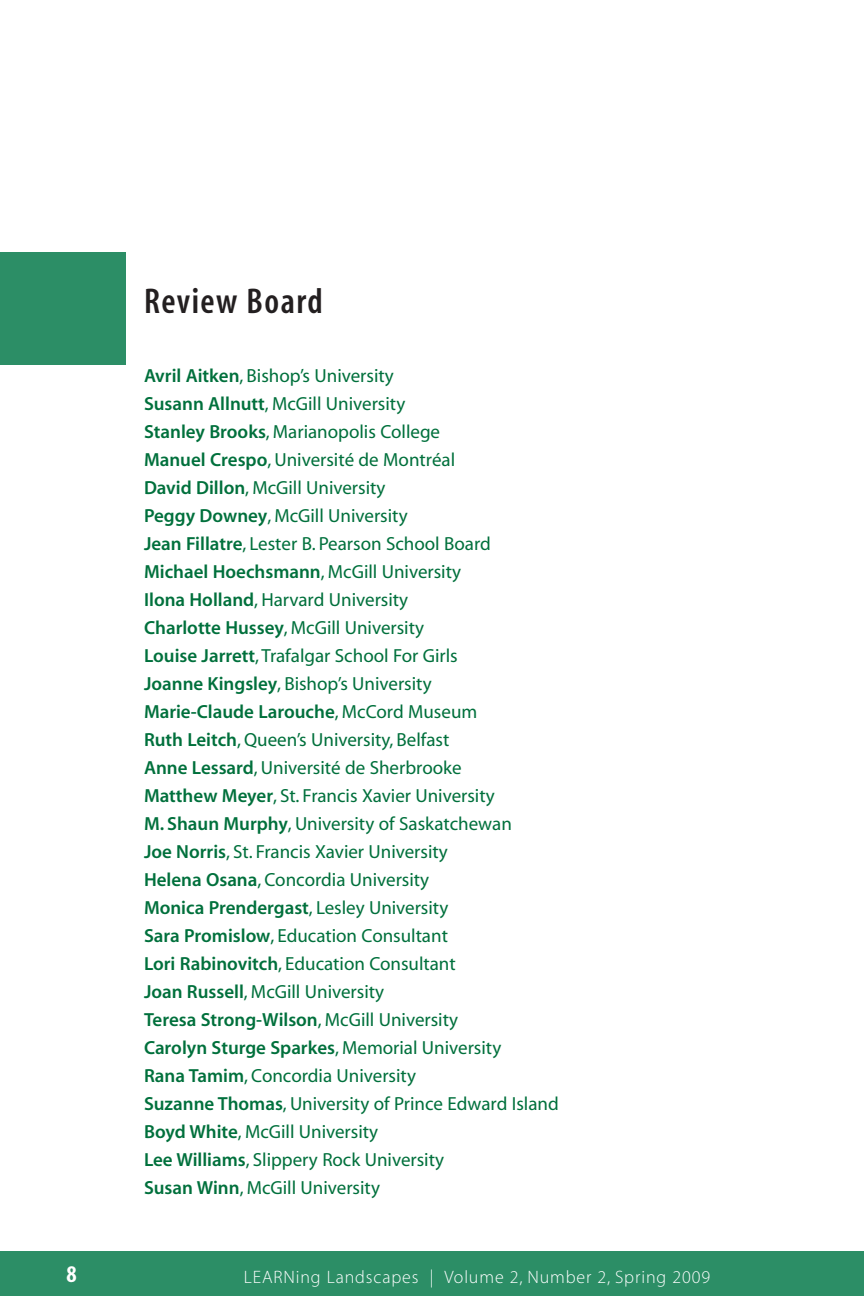
<style>
.page{position:relative;width:864px;height:1296px;background:#fff}
.page>*{position:absolute;margin:0;border:0;box-sizing:border-box;transform-origin:0 0}
.t1{font:36px "Myriad MM 565 300";letter-spacing:.04em;color:#231f20}
.t2{font:24px "Myriad MM 700 300";color:#fff}
.t3{font:19px/28px "Myriad MM 406 600";color:#00703c}
.t4{font:19px/28px "Myriad MM 565 600";color:#00703c}
.t5{font:18px "Myriad MM 215 600";letter-spacing:.05em;color:#fff}
.s1{font-family:"Myriad MM 565 600"}
.s2{font-family:"Myriad MM 406 600"}
</style>
<div class="page">
<div style="left:0;top:1251px;width:864px;height:45px;background:#2c8e66"></div>
<div style="left:0;top:252px;width:126px;height:112px;background:#2c8e66"></div>
<h1 class="t1" style="left:144px;top:287px;width:180px">Review Board</h1>
<p class="t3" style="left:144px;top:363px;width:349px"><span class="s1">Avril Aitken</span>, Bishop’s University<br><span class="s1">Susann Allnutt</span>, McGill University<br><span class="s1">Stanley Brooks</span>, Marianopolis College <span class="s1">Manuel Crespo</span>, Université de Montréal <span class="s1">David Dillon</span>, McGill University<br><span class="s1">Peggy Downey</span>, McGill University<br><span class="s1">Jean Fillatre</span>, Lester B. Pearson School Board</p>
<p class="t4" style="left:144px;top:560px;width:319px">Michael Hoechsmann<span class="s2">, McGill University</span></p>
<p class="t3" style="left:144px;top:587px;width:315px"><span class="s1">Ilona Holland</span>, Harvard University <span class="s1">Charlotte Hussey</span>, McGill University <span class="s1">Louise Jarrett</span>, Trafalgar School For Girls <span class="s1">Joanne Kingsley</span>, Bishop’s University</p>
<p class="t4" style="left:144px;top:700px;width:335px">Marie-Claude Larouche<span class="s2">, McCord Museum</span></p>
<p class="t3" style="left:144px;top:727px;width:369px"><span class="s1">Ruth Leitch</span>, Queen’s University, Belfast<br><span class="s1">Anne Lessard</span>, Université de Sherbrooke <span class="s1">Matthew Meyer</span>, St. Francis Xavier University <span class="s1">M. Shaun Murphy</span>, University of Saskatchewan <span class="s1">Joe Norris</span>, St. Francis Xavier University<br><span class="s1">Helena Osana</span>, Concordia University</p>
<p class="t4" style="left:144px;top:896px;width:306px">Monica Prendergast<span class="s2">, Lesley University</span></p>
<p class="t3" style="left:144px;top:923px;width:313px"><span class="s1">Sara Promislow</span>, Education Consultant<br><span class="s1">Lori Rabinovitch</span>, Education Consultant<br><span class="s1">Joan Russell</span>, McGill University</p>
<p class="t4" style="left:144px;top:1008px;width:359px">Teresa Strong-Wilson<span class="s2">, McGill University<br></span>Carolyn Sturge Sparkes<span class="s2">, Memorial University</span></p>
<p class="t3" style="left:144px;top:1063px;width:416px"><span class="s1">Rana Tamim</span>, Concordia University<br><span class="s1">Suzanne Thomas</span>, University of Prince Edward Island <span class="s1">Boyd White</span>, McGill University<br><span class="s1">Lee Williams</span>, Slippery Rock University<br><span class="s1">Susan Winn</span>, McGill University</p>
<p class="t2" style="left:67px;top:1265px;width:12px">8</p>
<p class="t5" style="left:244px;top:1271px;width:468px">LEARNing Landscapes | Volume 2, Number 2, Spring 2009</p>
</div>
